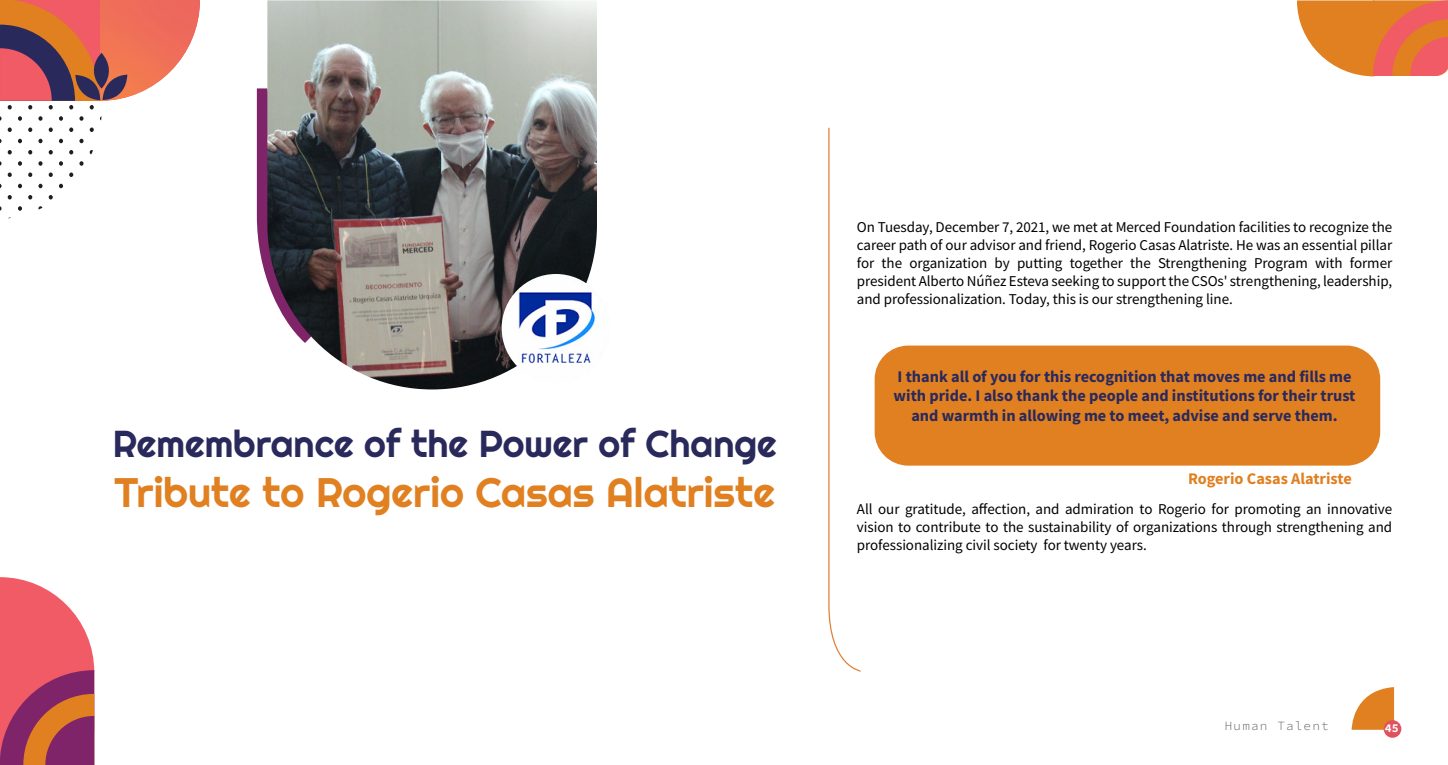
<style>
.page{position:relative;width:1448px;height:765px;background:#fff}
.page>*{position:absolute;margin:0;border:0;box-sizing:border-box;transform-origin:0 0}
.t1{font:41.25px "Righteous";color:#e08021}
.t2{font:37.5px "Righteous";color:#2a295c}
.t3{font:700 16.25px/19.5px "Source Sans Pro";color:#2a295c;text-align:center}
.t4{font:700 16.25px "Source Sans Pro";color:#e08021}
.t5{font:15px/18px "Source Sans Pro";letter-spacing:-.005em;color:#000;text-align:justify}
.t6{font:300 12.5px "Source Code Pro";letter-spacing:.1em;color:#595c5d}
.t7{font:700 11.62px "Source Code Pro";color:#fff}
</style>
<div class="page">
<svg style="left:257px;top:88px;width:10px;height:192px;background:#8e3c79"></svg>
<img style="left:267px;top:0;width:330px;height:389px">
<div style="left:875px;top:346px;width:505px;height:120px;background:#e08021;border-radius:34px"></div>
<svg style="left:1351px;top:687px;width:43px;height:43px"></svg>
<div style="left:1384px;top:720px;width:17px;height:18px;background:#e0525d;border-radius:50%"></div>
<svg style="left:828px;top:127px;width:33px;height:545px"></svg>
<svg style="left:0;top:0;width:200px;height:219px"></svg>
<svg style="left:0;top:577px;width:94px;height:188px;background:#d1616e"></svg>
<svg style="left:1297px;top:0;width:151px;height:76px;background:#e8844c"></svg>
<img style="left:502px;top:274px;width:108px;height:108px;border-radius:54px">
<h2 class="t2" style="left:113px;top:420px;width:666px">Remembrance of the Power of Change</h2>
<h1 class="t1" style="left:115px;top:466px;width:662px">Tribute to Rogerio Casas Alatriste</h1>
<p class="t5" style="left:857px;top:218px;width:537px">On Tuesday, December 7, 2021, we met at Merced Foundation facilities to recognize the career path of our advisor and friend, Rogerio Casas Alatriste. He was an essential pillar for the organization by putting together the Strengthening Program with former president Alberto Núñez Esteva seeking to support the CSOs' strengthening, leadership, and professionalization. Today, this is our strengthening line.</p>
<p class="t3" style="left:893px;top:366px;width:463px">I thank all of you for this recognition that moves me and fills me with pride. I also thank the people and institutions for their trust and warmth in allowing me to meet, advise and serve them.</p>
<p class="t4" style="left:1188px;top:468px;width:165px">Rogerio Casas Alatriste</p>
<p class="t5" style="left:857px;top:500px;width:537px">All our gratitude, affection, and admiration to Rogerio for promoting an innovative vision to contribute to the sustainability of organizations through strengthening and professionalizing civil society for twenty years.</p>
<p class="t6" style="left:1225px;top:716px;width:105px">Human Talent</p>
<p class="t7" style="left:1385px;top:720px;width:15px">45</p>
</div>
